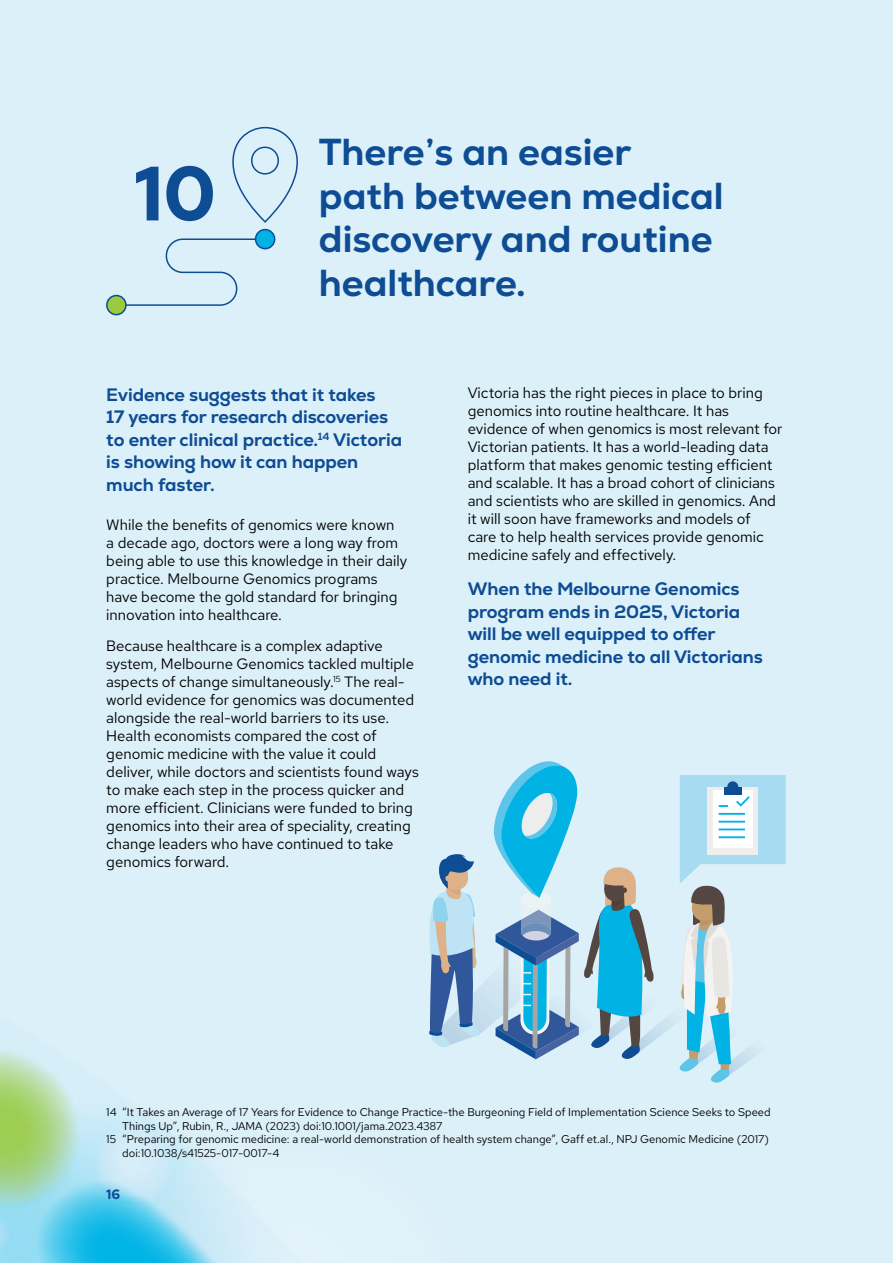
<style>
.page{position:relative;width:893px;height:1263px;background:#dcf0f9}
.page>*{position:absolute;margin:0;border:0;box-sizing:border-box;transform-origin:0 0}
.MG_Heading_1_-_Areas{font:800 37.5px/43.5px "Nexa";color:#0e4c93}
.MG_Pull_out_text{font:800 18px/22.5px "Nexa";letter-spacing:-.005em;color:#0e4c93}
.MG_Body_copy{font:15px/18px "Red Hat Text";color:#000}
.t1{font:700 13.5px "Red Hat Text";color:#0e4c93}
.MG_Footnote{font:11.25px/13.5px "Red Hat Text";color:#000}
</style>
<div class="page">
<svg style="left:136px;top:167px;width:22px;height:53px"></svg>
<svg style="left:166px;top:166px;width:47px;height:55px;background:#6995c0"></svg>
<svg style="left:116px;top:238px;width:151px;height:69px;background:#d2e8f4"></svg>
<div style="left:107px;top:296px;width:19px;height:19px;background:#9aca3f;border-radius:50%"></div>
<div style="left:106px;top:295px;width:21px;height:20px;border:2px solid #0e4c93;border-radius:50%"></div>
<div style="left:256px;top:230px;width:19px;height:19px;background:#00b3e4;border-radius:50%"></div>
<div style="left:255px;top:229px;width:20px;height:20px;border:2px solid #0e4c93;border-radius:50%"></div>
<svg style="left:229px;top:126px;width:70px;height:98px;background:#cfe5f2"></svg>
<div style="left:251px;top:147px;width:28px;height:28px;border:2px solid #0e4c93;border-radius:50%"></div>
<svg style="left:424px;top:754px;width:364px;height:330px;background:#b1d7e7"></svg>
<p class="MG_Heading_1_-_Areas" style="left:319px;top:130px;width:406px">There’s an easier path between medical discovery and routine healthcare.</p>
<p class="MG_Pull_out_text" style="left:106px;top:383px;width:297px">Evidence suggests that it takes<br>17 years for research discoveries to enter clinical practice.<sup>14</sup> Victoria is showing how it can happen much faster.</p>
<p class="MG_Body_copy" style="left:106px;top:515px;width:302px">While the benefits of genomics were known<br>a decade ago, doctors were a long way from being able to use this knowledge in their daily practice. Melbourne Genomics programs have become the gold standard for bringing innovation into healthcare.</p>
<p class="MG_Body_copy" style="left:106px;top:636px;width:314px">Because healthcare is a complex adaptive system, Melbourne Genomics tackled multiple aspects of change simultaneously.<sup>15</sup> The real&shy;world evidence for genomics was documented alongside the real-world barriers to its use.<br>Health economists compared the cost of genomic medicine with the value it could deliver, while doctors and scientists found ways to make each step in the process quicker and more efficient. Clinicians were funded to bring genomics into their area of speciality, creating change leaders who have continued to take genomics forward.</p>
<p class="MG_Body_copy" style="left:468px;top:383px;width:316px">Victoria has the right pieces in place to bring genomics into routine healthcare. It has evidence of when genomics is most relevant for Victorian patients. It has a world-leading data platform that makes genomic testing efficient and scalable. It has a broad cohort of clinicians and scientists who are skilled in genomics. And it will soon have frameworks and models of care to help health services provide genomic medicine safely and effectively.</p>
<p class="MG_Pull_out_text" style="left:468px;top:578px;width:297px">When the Melbourne Genomics program ends in 2025, Victoria will be well equipped to offer genomic medicine to all Victorians who need it.</p>
<p class="MG_Footnote" style="left:122px;top:1105px;width:650px;text-indent:-16px">14 “It Takes an Average of 17 Years for Evidence to Change Practice-the Burgeoning Field of Implementation Science Seeks to Speed<br>Things Up”, Rubin, R., JAMA (2023) doi:10.1001/jama.2023.4387</p>
<p class="MG_Footnote" style="left:122px;top:1132px;width:648px;text-indent:-16px">15 “Preparing for genomic medicine: a real-world demonstration of health system change”, Gaff et.al., NPJ Genomic Medicine (2017) doi:10.1038/s41525-017-0017-4</p>
<p class="t1" style="left:106px;top:1186px;width:15px">16</p>
</div>
